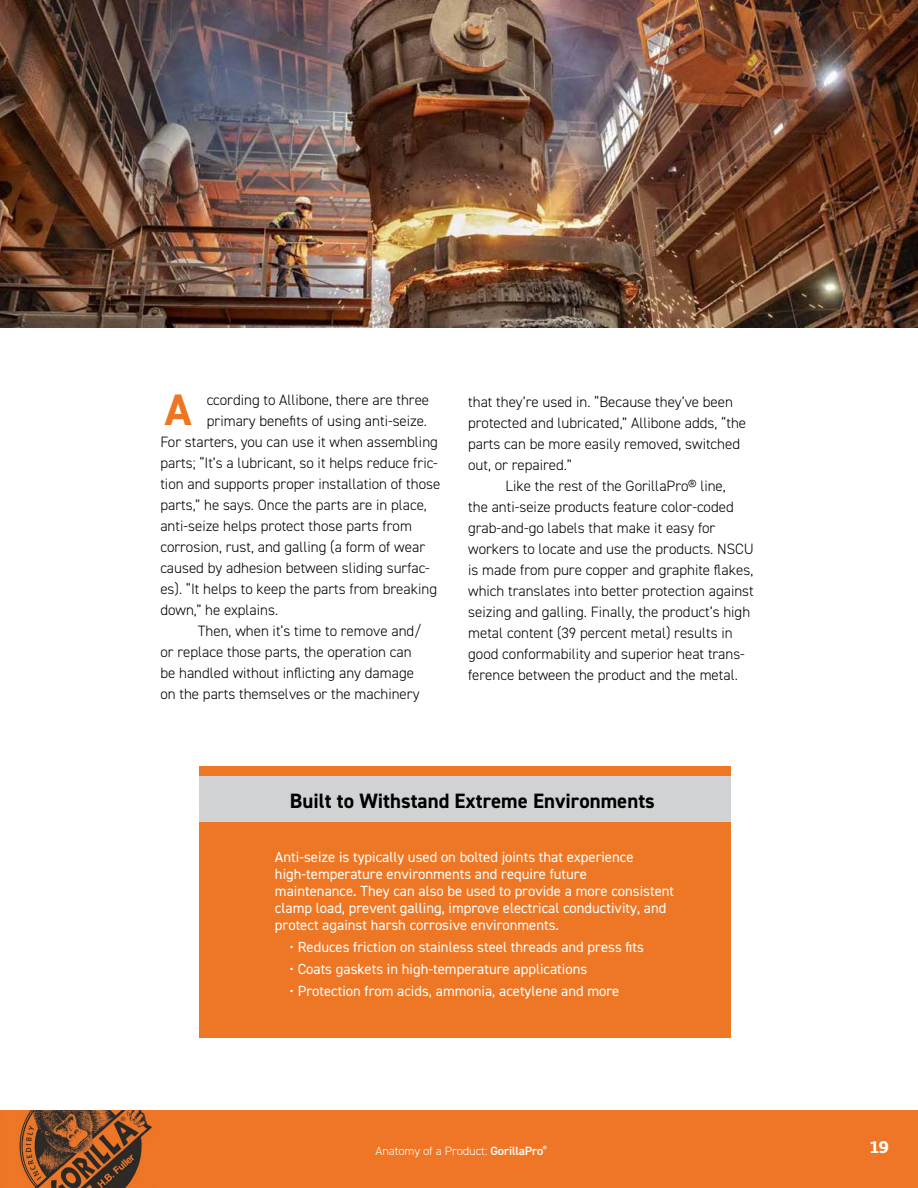
<style>
.page{position:relative;width:918px;height:1188px;background:#fff}
.page>*{position:absolute;margin:0;border:0;box-sizing:border-box;transform-origin:0 0}
.t1{font:700 44.25px "DIN2014";color:#ee7623}
.t2{font:700 20.85px "DIN2014";color:#000}
.t3{font:700 18px "Depot New";color:#fff;scale:1.05 1}
.t4{font:300 15px/21px "DIN2014";color:#000}
.t5{font:14.7px/17.1px "DIN2014";color:#fff}
.t6{font:300 12px "DIN2014";letter-spacing:-.01em;color:#fff;scale:1.05 1}
.s1{font-weight:600}
</style>
<div class="page">
<img style="left:0;top:1110px;width:918px;height:78px">
<img style="left:0;top:0;width:918px;height:327px">
<div style="left:199px;top:767px;width:531px;height:271px;background:#ed7724"></div>
<div style="left:199px;top:777px;width:531px;height:45px;background:#d0d2d3"></div>
<h1 class="t1" style="left:165px;top:381px;width:28px">A</h1>
<p class="t4" style="left:207px;top:390px;width:224px">ccording to Allibone, there are three</p>
<p class="t4" style="left:207px;top:411px;width:222px">primary benefits of using anti-seize.</p>
<p class="t4" style="left:160px;top:432px;width:279px">For starters, you can use it when assembling</p>
<p class="t4" style="left:160px;top:453px;width:279px">parts; “It’s a lubricant, so it helps reduce fric-</p>
<p class="t4" style="left:160px;top:474px;width:282px">tion and supports proper installation of those</p>
<p class="t4" style="left:160px;top:495px;width:268px">parts,” he says. Once the parts are in place,</p>
<p class="t4" style="left:160px;top:516px;width:253px">anti-seize helps protect those parts from</p>
<p class="t4" style="left:160px;top:537px;width:266px">corrosion, rust, and galling (a form of wear</p>
<p class="t4" style="left:160px;top:558px;width:271px">caused by adhesion between sliding surfac-</p>
<p class="t4" style="left:160px;top:579px;width:278px">es). “It helps to keep the parts from breaking</p>
<p class="t4" style="left:160px;top:600px;width:119px">down,” he explains.</p>
<p class="t4" style="left:198px;top:621px;width:225px">Then, when it’s time to remove and/</p>
<p class="t4" style="left:160px;top:642px;width:253px">or replace those parts, the operation can</p>
<p class="t4" style="left:160px;top:663px;width:255px">be handled without inflicting any damage</p>
<p class="t4" style="left:160px;top:684px;width:261px">on the parts themselves or the machinery</p>
<p class="t4" style="left:468px;top:391px;width:280px">that they’re used in. “Because they’ve been protected and lubricated,” Allibone adds, “the parts can be more easily removed, switched out, or repaired.”</p>
<p class="t4" style="left:468px;top:475px;width:287px;text-indent:38px">Like the rest of the GorillaPro® line,<br>the anti-seize products feature color-coded grab-and-go labels that make it easy for workers to locate and use the products. NSCU is made from pure copper and graphite flakes, which translates into better protection against seizing and galling. Finally, the product’s high metal content (39 percent metal) results in good conformability and superior heat trans&shy;ference between the product and the metal.</p>
<h2 class="t2" style="left:290px;top:787px;width:366px">Built to Withstand Extreme Environments</h2>
<p class="t5" style="left:275px;top:849px;width:401px">Anti-seize is typically used on bolted joints that experience high-temperature environments and require future<br>maintenance. They can also be used to provide a more consistent clamp load, prevent galling, improve electrical conductivity, and protect against harsh corrosive environments.</p>
<p class="t5" style="left:290px;top:940px;width:356px">• Reduces friction on stainless steel threads and press fits</p>
<p class="t5" style="left:290px;top:962px;width:299px">• Coats gaskets in high-temperature applications</p>
<p class="t5" style="left:290px;top:984px;width:331px">• Protection from acids, ammonia, acetylene and more</p>
<p class="t6" style="left:376px;top:1143px;width:165px">Anatomy of a Product: <span class="s1">GorillaPro</span><sup>®</sup></p>
<p class="t3" style="left:870px;top:1135px;width:20px">19</p>
</div>
